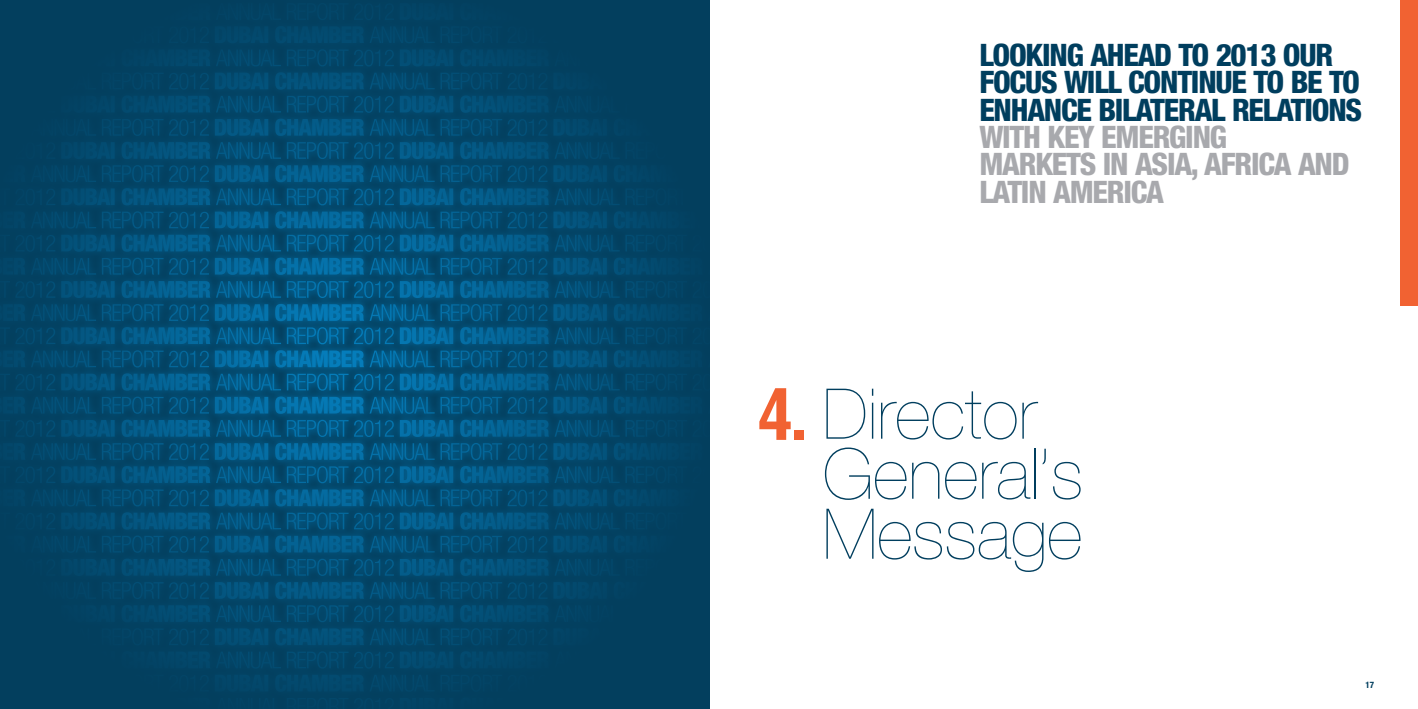
<style>
.page{position:relative;width:1418px;height:709px;background:#fff}
.page>*{position:absolute;margin:0;border:0;box-sizing:border-box;transform-origin:0 0}
.t1{font:200 70px/60px "Helvetica Neue LT Std";color:#003e5e}
.t2{font:800 condensed 31px/27.3px "Helvetica Neue";letter-spacing:-.04em;color:#003e5e}
.t3{font:800 condensed 31px/27.3px "Helvetica Neue";letter-spacing:-.04em;color:#a8a9ad}
.t4{font:700 condensed 9px "Helvetica Neue";color:#003e5e}
.s1{font-family:"Helvetica";font-weight:700;font-stretch:condensed;color:#f16232}
</style>
<div class="page">
<div style="left:1400px;top:0;width:17px;height:305px;background:#f16232"></div>
<div style="left:0;top:0;width:709px;height:709px;background:#fff;opacity:.75"></div>
<div style="left:400px;top:3px;width:309px;height:17px;background:#033f5e"></div>
<div style="left:61px;top:3px;width:149px;height:17px;background:#033f5e"></div>
<div style="left:216px;top:3px;width:178px;height:17px;background:#034262"></div>
<svg style="left:0;top:3px;width:55px;height:17px"></svg>
<svg style="left:400px;top:49px;width:309px;height:17px;background:#034364"></svg>
<svg style="left:61px;top:49px;width:149px;height:17px;background:#034263"></svg>
<svg style="left:216px;top:49px;width:178px;height:17px;background:#034669"></svg>
<svg style="left:0;top:49px;width:55px;height:17px"></svg>
<svg style="left:400px;top:142px;width:309px;height:17px;background:#034a6f"></svg>
<svg style="left:61px;top:142px;width:149px;height:17px;background:#034d73"></svg>
<svg style="left:216px;top:142px;width:178px;height:17px;background:#034e76"></svg>
<svg style="left:0;top:142px;width:55px;height:17px"></svg>
<svg style="left:400px;top:188px;width:309px;height:17px;background:#034e75"></svg>
<svg style="left:61px;top:188px;width:149px;height:17px;background:#03527a"></svg>
<svg style="left:216px;top:188px;width:178px;height:17px;background:#03527b"></svg>
<svg style="left:0;top:188px;width:55px;height:17px"></svg>
<svg style="left:400px;top:281px;width:309px;height:17px;background:#03537d"></svg>
<svg style="left:61px;top:281px;width:149px;height:17px;background:#035884"></svg>
<svg style="left:216px;top:281px;width:178px;height:17px;background:#035985"></svg>
<svg style="left:0;top:281px;width:55px;height:17px"></svg>
<svg style="left:400px;top:327px;width:309px;height:17px;background:#03557f"></svg>
<svg style="left:61px;top:327px;width:149px;height:17px;background:#035986"></svg>
<svg style="left:216px;top:327px;width:178px;height:17px;background:#035b88"></svg>
<svg style="left:0;top:327px;width:55px;height:17px"></svg>
<svg style="left:400px;top:373px;width:309px;height:17px;background:#03547f"></svg>
<svg style="left:61px;top:373px;width:149px;height:17px;background:#035985"></svg>
<svg style="left:216px;top:373px;width:178px;height:17px;background:#035a87"></svg>
<svg style="left:0;top:373px;width:55px;height:17px"></svg>
<svg style="left:400px;top:420px;width:309px;height:17px;background:#03537d"></svg>
<svg style="left:61px;top:420px;width:149px;height:17px;background:#035883"></svg>
<svg style="left:216px;top:420px;width:178px;height:17px;background:#035885"></svg>
<svg style="left:0;top:420px;width:55px;height:17px"></svg>
<svg style="left:400px;top:466px;width:309px;height:17px;background:#035179"></svg>
<svg style="left:61px;top:466px;width:149px;height:17px;background:#03557f"></svg>
<svg style="left:216px;top:466px;width:178px;height:17px;background:#035580"></svg>
<svg style="left:0;top:466px;width:55px;height:17px"></svg>
<svg style="left:400px;top:512px;width:309px;height:17px;background:#034d74"></svg>
<svg style="left:61px;top:512px;width:149px;height:17px;background:#035179"></svg>
<svg style="left:216px;top:512px;width:178px;height:17px;background:#03517a"></svg>
<svg style="left:0;top:512px;width:55px;height:17px"></svg>
<svg style="left:400px;top:605px;width:309px;height:17px;background:#034669"></svg>
<svg style="left:61px;top:605px;width:149px;height:17px;background:#03476a"></svg>
<svg style="left:216px;top:605px;width:178px;height:17px;background:#034a6e"></svg>
<svg style="left:0;top:605px;width:55px;height:17px"></svg>
<svg style="left:400px;top:651px;width:309px;height:17px;background:#034263"></svg>
<svg style="left:61px;top:651px;width:149px;height:17px;background:#034162"></svg>
<svg style="left:216px;top:651px;width:178px;height:17px;background:#034568"></svg>
<svg style="left:0;top:651px;width:55px;height:17px"></svg>
<div style="left:400px;top:697px;width:309px;height:12px;background:#033f5e"></div>
<div style="left:61px;top:697px;width:149px;height:12px;background:#033f5e"></div>
<div style="left:216px;top:697px;width:178px;height:12px;background:#034161"></div>
<svg style="left:0;top:697px;width:55px;height:12px"></svg>
<div style="left:553px;top:26px;width:149px;height:17px;background:#033f5e"></div>
<svg style="left:708px;top:26px;width:1px;height:17px"></svg>
<svg style="left:215px;top:26px;width:332px;height:17px;background:#034467"></svg>
<div style="left:0;top:26px;width:209px;height:17px;background:#033f5e"></div>
<svg style="left:394px;top:72px;width:315px;height:41px;background:#034466"></svg>
<svg style="left:0;top:72px;width:394px;height:41px;background:#034669"></svg>
<svg style="left:553px;top:119px;width:149px;height:17px;background:#034263"></svg>
<svg style="left:708px;top:119px;width:1px;height:17px"></svg>
<svg style="left:215px;top:119px;width:332px;height:17px;background:#034f76"></svg>
<svg style="left:0;top:119px;width:209px;height:17px;background:#034365"></svg>
<svg style="left:553px;top:165px;width:149px;height:17px;background:#034568"></svg>
<svg style="left:708px;top:165px;width:1px;height:17px"></svg>
<svg style="left:215px;top:165px;width:332px;height:17px;background:#03547e"></svg>
<svg style="left:0;top:165px;width:209px;height:17px;background:#034669"></svg>
<svg style="left:553px;top:211px;width:149px;height:17px;background:#03496d"></svg>
<svg style="left:708px;top:211px;width:1px;height:17px"></svg>
<svg style="left:215px;top:211px;width:332px;height:17px;background:#035884"></svg>
<svg style="left:0;top:211px;width:209px;height:17px;background:#03496d"></svg>
<svg style="left:547px;top:234px;width:162px;height:41px;background:#03476b"></svg>
<svg style="left:0;top:234px;width:547px;height:41px;background:#03537c"></svg>
<svg style="left:553px;top:304px;width:149px;height:17px;background:#034d73"></svg>
<svg style="left:708px;top:304px;width:1px;height:17px"></svg>
<svg style="left:215px;top:304px;width:332px;height:17px;background:#035f8f"></svg>
<svg style="left:0;top:304px;width:209px;height:17px;background:#034c72"></svg>
<svg style="left:553px;top:350px;width:149px;height:17px;background:#034d74"></svg>
<svg style="left:708px;top:350px;width:1px;height:17px"></svg>
<svg style="left:215px;top:350px;width:332px;height:17px;background:#036090"></svg>
<svg style="left:0;top:350px;width:209px;height:17px;background:#034c72"></svg>
<svg style="left:553px;top:396px;width:149px;height:18px;background:#034c72"></svg>
<svg style="left:708px;top:396px;width:1px;height:18px"></svg>
<svg style="left:215px;top:396px;width:332px;height:18px;background:#035e8c"></svg>
<svg style="left:0;top:396px;width:209px;height:18px;background:#034b71"></svg>
<svg style="left:553px;top:443px;width:149px;height:17px;background:#034b70"></svg>
<svg style="left:708px;top:443px;width:1px;height:17px"></svg>
<svg style="left:215px;top:443px;width:332px;height:17px;background:#035c89"></svg>
<svg style="left:0;top:443px;width:209px;height:17px;background:#034b70"></svg>
<svg style="left:553px;top:489px;width:149px;height:17px;background:#03486c"></svg>
<svg style="left:708px;top:489px;width:1px;height:17px"></svg>
<svg style="left:215px;top:489px;width:332px;height:17px;background:#035883"></svg>
<svg style="left:0;top:489px;width:209px;height:17px;background:#03486d"></svg>
<svg style="left:553px;top:535px;width:156px;height:41px;background:#034264"></svg>
<svg style="left:0;top:535px;width:549px;height:41px;background:#034c72"></svg>
<svg style="left:553px;top:582px;width:149px;height:17px;background:#034262"></svg>
<svg style="left:708px;top:582px;width:1px;height:17px"></svg>
<svg style="left:215px;top:582px;width:332px;height:17px;background:#034e75"></svg>
<svg style="left:0;top:582px;width:209px;height:17px;background:#034364"></svg>
<div style="left:553px;top:628px;width:149px;height:17px;background:#033f5e"></div>
<svg style="left:708px;top:628px;width:1px;height:17px"></svg>
<svg style="left:215px;top:628px;width:332px;height:17px;background:#03496d"></svg>
<svg style="left:0;top:628px;width:209px;height:17px;background:#034161"></svg>
<div style="left:553px;top:674px;width:149px;height:17px;background:#033f5e"></div>
<svg style="left:708px;top:674px;width:1px;height:17px"></svg>
<svg style="left:215px;top:674px;width:332px;height:17px;background:#034465"></svg>
<div style="left:0;top:674px;width:209px;height:17px;background:#033f5e"></div>
<p class="t2" style="left:979px;top:41px;width:384px;text-indent:199px">TO 2013 OUR<br>FOCUS WILL CONTINUE TO BE TO<br>ENHANCE BI LATERAL RELATIONS</p>
<p class="t3" style="left:979px;top:123px;width:140px">WITH KEY EMER</p>
<p class="t2" style="left:979px;top:41px;width:129px">LOOKING AHEAD</p>
<p class="t3" style="left:979px;top:123px;width:270px;text-indent:190px">GING<br>MARKETS IN ASIA, AFRICA</p>
<p class="t3" style="left:1297px;top:150px;width:50px">AND</p>
<p class="t3" style="left:979px;top:177px;width:107px">LATIN AMERICA</p>
<h1 class="t1" style="left:822px;top:383px;width:262px;text-indent:-65px"><span class="s1">4.</span> Director<br>General’s<br>Message</h1>
<p class="t4" style="left:1365px;top:679px;width:10px">17</p>
</div>
